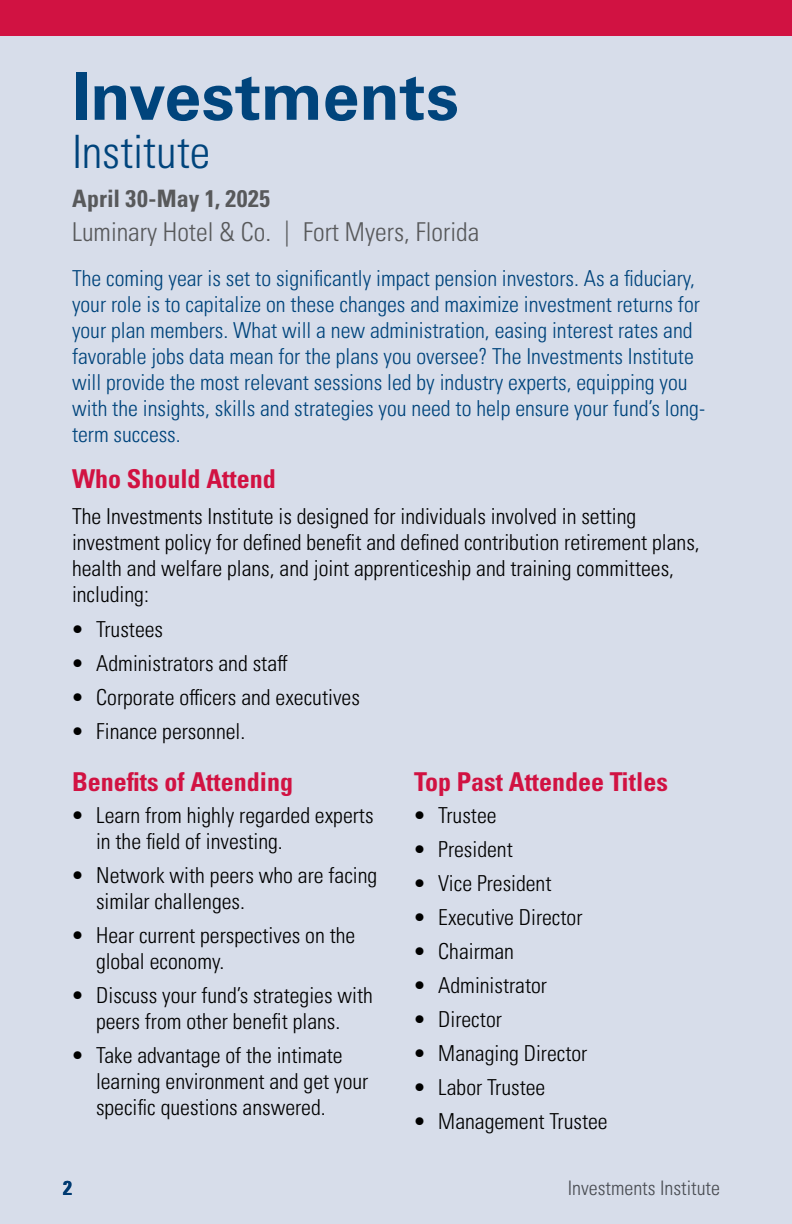
<style>
.page{position:relative;width:792px;height:1224px;background:#d7ddea}
.page>*{position:absolute;margin:0;border:0;box-sizing:border-box;transform-origin:0 0}
.t1{font:700 66px "Univers LT Pro 65";color:#00447c}
.t2{font:300 condensed 46px "Univers LT Pro";color:#00447c}
.t3{font:700 condensed 26px "Univers LT Pro";color:#d11242}
.t4{font:300 condensed 26px "Univers LT Pro";color:#58595b}
.t5{font:700 condensed 24px "Univers LT Pro";letter-spacing:.01em;color:#58595b}
.t6{font:300 condensed 22px/26px "Univers LT Pro";color:#000}
.t7{font:300 condensed 22px/26px "Univers LT Pro";color:#00447c}
.t8{font:300 condensed 20px "Univers LT Pro";color:#58595b}
.t9{font:700 condensed 20px "Univers LT Pro";color:#00447c}
</style>
<div class="page">
<div style="left:0;top:0;width:792px;height:36px;background:#d11242"></div>
<h1 class="t1" style="left:72px;top:50px;width:388px">Investments</h1>
<h2 class="t2" style="left:72px;top:120px;width:140px">Institute</h2>
<p class="t5" style="left:72px;top:184px;width:200px">April 30-May 1, 2025</p>
<p class="t4" style="left:72px;top:215px;width:409px">Luminary Hotel &amp; Co. | Fort Myers, Florida</p>
<p class="t7" style="left:72px;top:264px;width:635px">The coming year is set to significantly impact pension investors. As a fiduciary, your role is to capitalize on these changes and maximize investment returns for your plan members. What will a new administration, easing interest rates and favorable jobs data mean for the plans you oversee? The Investments Institute will provide the most relevant sessions led by industry experts, equipping you with the insights, skills and strategies you need to help ensure your fund’s long&shy;term success.</p>
<p class="t3" style="left:72px;top:463px;width:205px">Who Should Attend</p>
<p class="t6" style="left:72px;top:502px;width:629px">The Investments Institute is designed for individuals involved in setting investment policy for defined benefit and defined contribution retirement plans, health and welfare plans, and joint apprenticeship and training committees, including:</p>
<p class="t6" style="left:72px;top:615px;width:93px">• Trustees</p>
<p class="t6" style="left:72px;top:649px;width:217px">• Administrators and staff</p>
<p class="t6" style="left:72px;top:683px;width:289px">• Corporate officers and executives</p>
<p class="t6" style="left:72px;top:717px;width:175px">• Finance personnel.</p>
<p class="t3" style="left:72px;top:766px;width:222px">Benefits of Attending</p>
<p class="t6" style="left:96px;top:801px;width:279px;text-indent:-24px">• Learn from highly regarded experts in the field of investing.</p>
<p class="t6" style="left:96px;top:861px;width:283px;text-indent:-24px">• Network with peers who are facing similar challenges.</p>
<p class="t6" style="left:96px;top:921px;width:261px;text-indent:-24px">• Hear current perspectives on the global economy.</p>
<p class="t6" style="left:72px;top:981px;width:302px;text-align:center">• Discuss your fund’s strategies with peers from other benefit plans.</p>
<p class="t6" style="left:96px;top:1041px;width:274px;text-indent:-24px">• Take advantage of the intimate learning environment and get your specific questions answered.</p>
<p class="t3" style="left:414px;top:766px;width:255px">Top Past Attendee Titles</p>
<p class="t6" style="left:414px;top:801px;width:84px">• Trustee</p>
<p class="t6" style="left:414px;top:835px;width:100px">• President</p>
<p class="t6" style="left:414px;top:869px;width:139px">• Vice President</p>
<p class="t6" style="left:414px;top:903px;width:170px">• Executive Director</p>
<p class="t6" style="left:414px;top:937px;width:102px">• Chairman</p>
<p class="t6" style="left:414px;top:971px;width:135px">• Administrator</p>
<p class="t6" style="left:414px;top:1005px;width:89px">• Director</p>
<p class="t6" style="left:414px;top:1039px;width:175px">• Managing Director</p>
<p class="t6" style="left:414px;top:1073px;width:133px">• Labor Trustee</p>
<p class="t6" style="left:414px;top:1107px;width:195px">• Management Trustee</p>
<p class="t9" style="left:63px;top:1176px;width:10px">2</p>
<p class="t8" style="left:568px;top:1175px;width:154px">Investments Institute</p>
</div>
